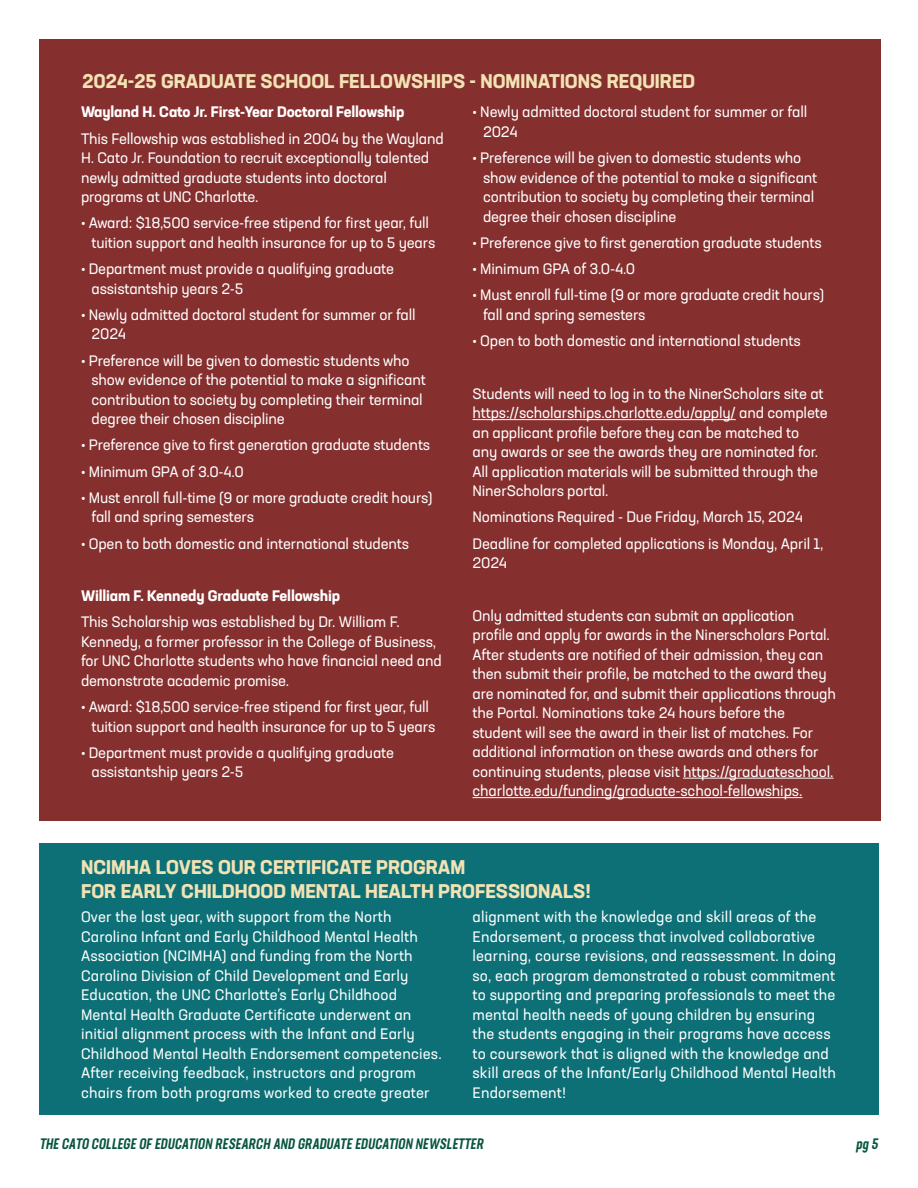
<style>
.page{position:relative;width:918px;height:1188px;background:#fff}
.page>*{position:absolute;margin:0;border:0;box-sizing:border-box;transform-origin:0 0}
.t1{font:700 19.5px/24px "Neusa Next Std";color:#f2e2b4}
.body{font:15px/19.5px "Neusa Next Std";letter-spacing:-.01em;color:#fff}
.body-2{font:15px/19.5px "Neusa Next Std";letter-spacing:.01em;color:#fff}
.body-3{font:700 15px "Neusa Next Std";letter-spacing:-.01em;color:#fff}
.t2{font:italic 500 15px "Neusa Next Std Compact";color:#085542}
</style>
<div class="page">
<div style="left:39px;top:39px;width:841px;height:782px;background:#852f2e"></div>
<hr style="left:472px;top:419px;width:264px;height:1px;background:#fff">
<hr style="left:683px;top:778px;width:151px;height:1px;background:#fff">
<hr style="left:472px;top:797px;width:330px;height:1px;background:#fff">
<div style="left:39px;top:843px;width:840px;height:272px;background:#0d7076"></div>
<p class="t1" style="left:82px;top:69px;width:614px">2024-25 GRADUATE SCHOOL FELLOWSHIPS - NOMINATIONS REQUIRED</p>
<p class="body-3" style="left:81px;top:102px;width:325px">Wayland H. Cato Jr. First-Year Doctoral Fellowship</p>
<p class="body" style="left:81px;top:128px;width:364px">This Fellowship was established in 2004 by the Wayland H. Cato Jr. Foundation to recruit exceptionally talented newly admitted graduate students into doctoral programs at UNC Charlotte.</p>
<p class="body" style="left:92px;top:213px;width:345px;text-indent:-10px">• Award: $18,500 service-free stipend for first year, full tuition support and health insurance for up to 5 years</p>
<p class="body" style="left:92px;top:259px;width:304px;text-indent:-10px">• Department must provide a qualifying graduate assistantship years 2-5</p>
<p class="body" style="left:92px;top:305px;width:326px;text-indent:-10px">• Newly admitted doctoral student for summer or fall<br>2024</p>
<p class="body" style="left:92px;top:350px;width:336px;text-indent:-10px">• Preference will be given to domestic students who show evidence of the potential to make a significant contribution to society by completing their terminal degree their chosen discipline</p>
<p class="body" style="left:81px;top:435px;width:351px">• Preference give to first generation graduate students</p>
<p class="body" style="left:81px;top:461px;width:164px">• Minimum GPA of 3.0-4.0</p>
<p class="body" style="left:92px;top:488px;width:343px;text-indent:-10px">• Must enroll full-time (9 or more graduate credit hours) fall and spring semesters</p>
<p class="body" style="left:81px;top:533px;width:330px">• Open to both domestic and international students</p>
<p class="body-3" style="left:81px;top:586px;width:261px">William F. Kennedy Graduate Fellowship</p>
<p class="body" style="left:81px;top:612px;width:362px">This Scholarship was established by Dr. William F.<br>Kennedy, a former professor in the College of Business, for UNC Charlotte students who have financial need and demonstrate academic promise.</p>
<p class="body" style="left:92px;top:697px;width:345px;text-indent:-10px">• Award: $18,500 service-free stipend for first year, full tuition support and health insurance for up to 5 years</p>
<p class="body" style="left:92px;top:743px;width:304px;text-indent:-10px">• Department must provide a qualifying graduate assistantship years 2-5</p>
<p class="body" style="left:483px;top:102px;width:326px;text-indent:-10px">• Newly admitted doctoral student for summer or fall<br>2024</p>
<p class="body" style="left:483px;top:148px;width:336px;text-indent:-10px">• Preference will be given to domestic students who show evidence of the potential to make a significant contribution to society by completing their terminal degree their chosen discipline</p>
<p class="body" style="left:472px;top:233px;width:351px">• Preference give to first generation graduate students</p>
<p class="body" style="left:472px;top:259px;width:164px">• Minimum GPA of 3.0-4.0</p>
<p class="body" style="left:483px;top:285px;width:343px;text-indent:-10px">• Must enroll full-time (9 or more graduate credit hours) fall and spring semesters</p>
<p class="body" style="left:472px;top:331px;width:330px">• Open to both domestic and international students</p>
<p class="body" style="left:472px;top:383px;width:357px">Students will need to log in to the NinerScholars site at https://scholarships.charlotte.edu/apply/ and complete an applicant profile before they can be matched to any awards or see the awards they are nominated for.<br>All application materials will be submitted through the NinerScholars portal.</p>
<p class="body" style="left:472px;top:507px;width:332px">Nominations Required - Due Friday, March 15, 2024</p>
<p class="body" style="left:472px;top:533px;width:353px">Deadline for completed applications is Monday, April 1,<br>2024</p>
<p class="body" style="left:472px;top:605px;width:365px">Only admitted students can submit an application profile and apply for awards in the Ninerscholars Portal.<br>After students are notified of their admission, they can then submit their profile, be matched to the award they are nominated for, and submit their applications through the Portal. Nominations take 24 hours before the student will see the award in their list of matches. For additional information on these awards and others for continuing students, please visit https://graduateschool. charlotte.edu/funding/graduate-school-fellowships.</p>
<p class="t1" style="left:81px;top:855px;width:511px">NCIMHA LOVES OUR CERTIFICATE PROGRAM<br>FOR EARLY CHILDHOOD MENTAL HEALTH PROFESSIONALS!</p>
<p class="body-2" style="left:81px;top:907px;width:362px">Over the last year, with support from the North Carolina Infant and Early Childhood Mental Health Association (NCIMHA) and funding from the North Carolina Division of Child Development and Early Education, the UNC Charlotte’s Early Childhood Mental Health Graduate Certificate underwent an initial alignment process with the Infant and Early Childhood Mental Health Endorsement competencies.<br>After receiving feedback, instructors and program chairs from both programs worked to create greater</p>
<p class="body-2" style="left:472px;top:907px;width:365px">alignment with the knowledge and skill areas of the Endorsement, a process that involved collaborative learning, course revisions, and reassessment. In doing so, each program demonstrated a robust commitment to supporting and preparing professionals to meet the mental health needs of young children by ensuring the students engaging in their programs have access to coursework that is aligned with the knowledge and skill areas of the Infant/Early Childhood Mental Health Endorsement!</p>
<p class="t2" style="left:39px;top:1134px;width:448px">THE CATO COLLEGE OF EDUCATION RESEARCH AND GRADUATE EDUCATION NEWSLETTER</p>
<p class="t2" style="left:856px;top:1134px;width:26px">pg 5</p>
</div>
